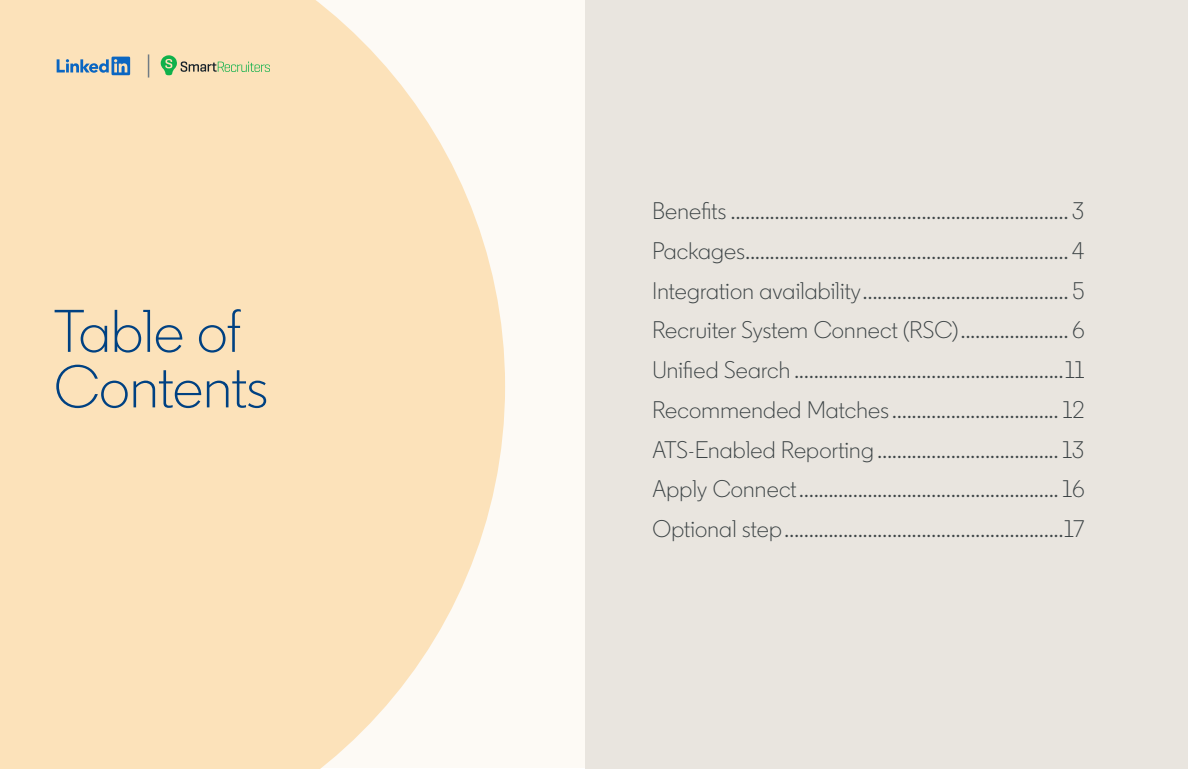
<style>
.page{position:relative;width:1188px;height:769px;background:#fff}
.page>*{position:absolute;margin:0;border:0;box-sizing:border-box;transform-origin:0 0}
.t1{font:300 60px/55.5px "Community";color:#004182}
.t2{font:300 27px "Community";color:#56687a}
.t3{font:300 24px "Community";letter-spacing:.01em;color:#3c4345}
</style>
<div class="page">
<div style="left:0;top:0;width:1188px;height:768px;background:#fdfaf5"></div>
<div style="left:585px;top:0;width:603px;height:769px;background:#e9e5df"></div>
<svg style="left:0;top:0;width:505px;height:769px;background:#fce4c0"></svg>
<svg style="left:57px;top:57px;width:73px;height:18px"></svg>
<svg style="left:161px;top:55px;width:109px;height:20px;background:#cacea0"></svg>
<p class="t2" style="left:146px;top:49px;width:7px">|</p>
<p class="t1" style="left:54px;top:304px;width:216px">Table of<br>Contents</p>
<p class="t3" style="left:652px;top:196px;width:434px">Benefits ..................................................................... 3</p>
<p class="t3" style="left:652px;top:236px;width:434px">Packages.................................................................. 4</p>
<p class="t3" style="left:652px;top:276px;width:434px">Integration availability.......................................... 5</p>
<p class="t3" style="left:652px;top:315px;width:433px">Recruiter System Connect (RSC)...................... 6</p>
<p class="t3" style="left:652px;top:355px;width:434px">Unified Search .......................................................11</p>
<p class="t3" style="left:652px;top:395px;width:434px">Recommended Matches.................................. 12</p>
<p class="t3" style="left:652px;top:435px;width:434px">ATS-Enabled Reporting ..................................... 13</p>
<p class="t3" style="left:652px;top:474px;width:434px">Apply Connect..................................................... 16</p>
<p class="t3" style="left:652px;top:514px;width:434px">Optional step.........................................................17</p>
</div>
